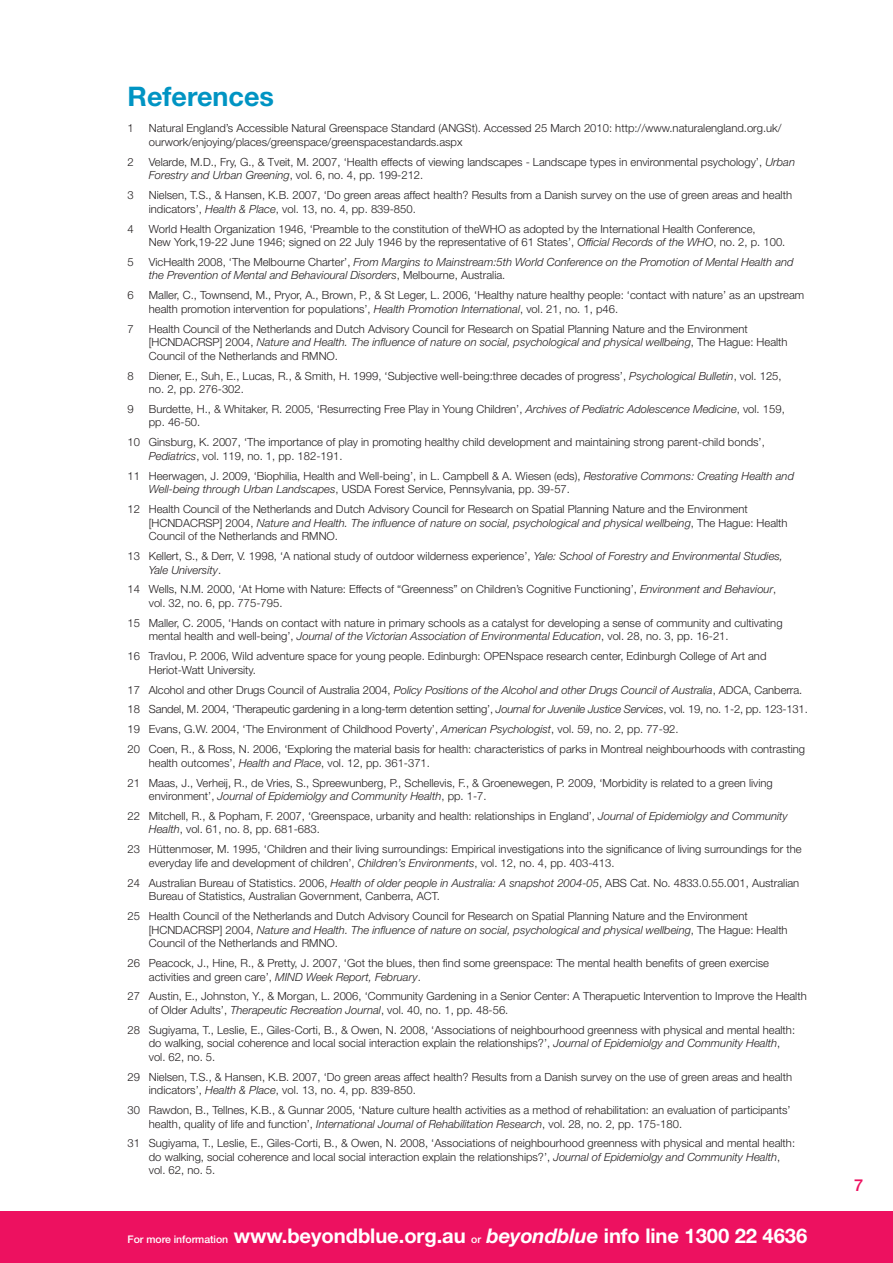
<style>
.page{position:relative;width:893px;height:1263px;background:#fff}
.page>*{position:absolute;margin:0;border:0;box-sizing:border-box;transform-origin:0 0}
.t1{font:700 27px "Helvetica Neue";color:#0094c3}
.t2{font:700 20.25px "Helvetica Neue";letter-spacing:-.005em;color:#fff}
.t3{font:500 16.5px "Helvetica Neue";color:#ed1160}
.t4{font:300 11.25px/13.5px "Helvetica Neue";color:#231f20}
.t5{font:italic 300 11.25px/13.5px "Helvetica Neue";color:#231f20}
.s1{font-style:italic}
.s2{font-style:normal}
.s3{font-weight:500;font-size:10.5px}
</style>
<div class="page">
<div style="left:0;top:1212px;width:893px;height:51px;background:#ed1160"></div>
<h1 class="t1" style="left:128px;top:80px;width:148px">References</h1>
<p class="t4" style="left:128px;top:121px;width:8px">1</p>
<p class="t4" style="left:149px;top:121px;width:634px">Natural England’s Accessible Natural Greenspace Standard (ANGSt). Accessed 25 March 2010: http://www.naturalengland.org.uk/ ourwork/enjoying/places/greenspace/greenspacestandards.aspx</p>
<p class="t4" style="left:128px;top:155px;width:8px">2</p>
<p class="t4" style="left:149px;top:155px;width:648px">Velarde, M.D., Fry, G., &amp; Tveit, M. 2007, ‘Health effects of viewing landscapes - Landscape types in environmental psychology’, <span class="s1">Urban<br>Forestry and Urban Greening</span>, vol. 6, no. 4, pp. 199-212.</p>
<p class="t4" style="left:128px;top:188px;width:8px">3</p>
<p class="t4" style="left:149px;top:188px;width:645px">Nielsen, T.S., &amp; Hansen, K.B. 2007, ‘Do green areas affect health? Results from a Danish survey on the use of green areas and health indicators’, <span class="s1">Health &amp; Place</span>, vol. 13, no. 4, pp. 839-850.</p>
<p class="t4" style="left:128px;top:222px;width:8px">4</p>
<p class="t4" style="left:149px;top:222px;width:638px">World Health Organization 1946, ‘Preamble to the constitution of theWHO as adopted by the International Health Conference,<br>New York,19-22 June 1946; signed on 22 July 1946 by the representative of 61 States’, <span class="s1">Official Records of the WHO</span>, no. 2, p. 100.</p>
<p class="t4" style="left:128px;top:255px;width:8px">5</p>
<p class="t5" style="left:149px;top:255px;width:646px"><span class="s2">VicHealth 2008, ‘The Melbourne Charter’,</span> From Margins to Mainstream:5th World Conference on the Promotion of Mental Health and the Prevention of Mental and Behavioural Disorders<span class="s2">, Melbourne, Australia.</span></p>
<p class="t4" style="left:128px;top:288px;width:8px">6</p>
<p class="t4" style="left:149px;top:288px;width:657px">Maller, C., Townsend, M., Pryor, A., Brown, P., &amp; St Leger, L. 2006, ‘Healthy nature healthy people: ‘contact with nature’ as an upstream health promotion intervention for populations’, <span class="s1">Health Promotion International</span>, vol. 21, no. 1, p46.</p>
<p class="t4" style="left:128px;top:322px;width:8px">7</p>
<p class="t4" style="left:149px;top:322px;width:640px">Health Council of the Netherlands and Dutch Advisory Council for Research on Spatial Planning Nature and the Environment [HCNDACRSP] 2004, <span class="s1">Nature and Health. The influence of nature on social, psychological and physical wellbeing</span>, The Hague: Health<br>Council of the Netherlands and RMNO.</p>
<p class="t4" style="left:128px;top:369px;width:8px">8</p>
<p class="t4" style="left:149px;top:369px;width:634px">Diener, E., Suh, E., Lucas, R., &amp; Smith, H. 1999, ‘Subjective well-being:three decades of progress’, <span class="s1">Psychological Bulletin</span>, vol. 125, no. 2, pp. 276-302.</p>
<p class="t4" style="left:128px;top:402px;width:8px">9</p>
<p class="t4" style="left:149px;top:402px;width:637px">Burdette, H., &amp; Whitaker, R. 2005, ‘Resurrecting Free Play in Young Children’, <span class="s1">Archives of Pediatric Adolescence Medicine</span>, vol. 159, pp. 46-50.</p>
<p class="t4" style="left:149px;top:435px;width:617px;text-indent:-21px">10 Ginsburg, K. 2007, ‘The importance of play in promoting healthy child development and maintaining strong parent-child bonds’,<br><span class="s1">Pediatrics</span>, vol. 119, no. 1, pp. 182-191.</p>
<p class="t4" style="left:149px;top:469px;width:647px;text-indent:-21px">11 Heerwagen, J. 2009, ‘Biophilia, Health and Well-being’, in L. Campbell &amp; A. Wiesen (eds), <span class="s1">Restorative Commons: Creating Health and<br>Well-being through Urban Landscapes</span>, USDA Forest Service, Pennsylvania, pp. 39-57.</p>
<p class="t4" style="left:149px;top:502px;width:640px;text-indent:-21px">12 Health Council of the Netherlands and Dutch Advisory Council for Research on Spatial Planning Nature and the Environment [HCNDACRSP] 2004, <span class="s1">Nature and Health. The influence of nature on social, psychological and physical wellbeing</span>, The Hague: Health<br>Council of the Netherlands and RMNO.</p>
<p class="t4" style="left:149px;top:549px;width:636px;text-indent:-21px">13 Kellert, S., &amp; Derr, V. 1998, ‘A national study of outdoor wilderness experience’, <span class="s1">Yale: School of Forestry and Environmental Studies,<br>Yale University</span>.</p>
<p class="t4" style="left:149px;top:582px;width:629px;text-indent:-21px">14 Wells, N.M. 2000, ‘At Home with Nature: Effects of “Greenness” on Children’s Cognitive Functioning’, <span class="s1">Environment and Behaviour</span>, vol. 32, no. 6, pp. 775-795.</p>
<p class="t4" style="left:149px;top:616px;width:635px;text-indent:-21px">15 Maller, C. 2005, ‘Hands on contact with nature in primary schools as a catalyst for developing a sense of community and cultivating mental health and well-being’, <span class="s1">Journal of the Victorian Association of Environmental Education</span>, vol. 28, no. 3, pp. 16-21.</p>
<p class="t4" style="left:149px;top:649px;width:619px;text-indent:-21px">16 Travlou, P. 2006, Wild adventure space for young people. Edinburgh: OPENspace research center, Edinburgh College of Art and<br>Heriot‑Watt University.</p>
<p class="t4" style="left:128px;top:679px;width:682px;line-height:20px">17 Alcohol and other Drugs Council of Australia 2004, <span class="s1">Policy Positions of the Alcohol and other Drugs Council of Australia</span>, ADCA, Canberra.<br>18 Sandel, M. 2004, ‘Therapeutic gardening in a long-term detention setting’, <span class="s1">Journal for Juvenile Justice Services</span>, vol. 19, no. 1-2, pp. 123-131.<br>19 Evans, G.W. 2004, ‘The Environment of Childhood Poverty’, <span class="s1">American Psychologist</span>, vol. 59, no. 2, pp. 77-92.<br>20 Coen, R., &amp; Ross, N. 2006, ‘Exploring the material basis for health: characteristics of parks in Montreal neighbourhoods with contrasting</p>
<p class="t4" style="left:128px;top:752px;width:647px;line-height:20px;text-indent:21px">health outcomes’, <span class="s1">Health and Place</span>, vol. 12, pp. 361-371.<br>21 Maas, J., Verheij, R., de Vries, S., Spreewunberg, P., Schellevis, F., &amp; Groenewegen, P. 2009, ‘Morbidity is related to a green living</p>
<p class="t4" style="left:128px;top:786px;width:662px;line-height:20px;text-indent:21px">environment’, <span class="s1">Journal of Epidemiolgy and Community Health</span>, pp. 1-7.<br>22 Mitchell, R., &amp; Popham, F. 2007, ‘Greenspace, urbanity and health: relationships in England’, <span class="s1">Journal of Epidemiolgy and Community</span></p>
<p class="t4" style="left:128px;top:819px;width:676px;line-height:20px;text-indent:21px"><span class="s1">Health</span>, vol. 61, no. 8, pp. 681-683.<br>23 Hüttenmoser, M. 1995, ‘Children and their living surroundings: Empirical investigations into the significance of living surroundings for the</p>
<p class="t4" style="left:128px;top:853px;width:673px;line-height:20px;text-indent:21px">everyday life and development of children’, <span class="s1">Children’s Environments</span>, vol. 12, no. 4, pp. 403-413.<br>24 Australian Bureau of Statistics. 2006, <span class="s1">Health of older people in Australia: A snapshot 2004-05</span>, ABS Cat. No. 4833.0.55.001, Australian</p>
<p class="t4" style="left:128px;top:886px;width:622px;line-height:20px;text-indent:21px">Bureau of Statistics, Australian Government, Canberra, ACT.<br>25 Health Council of the Netherlands and Dutch Advisory Council for Research on Spatial Planning Nature and the Environment</p>
<p class="t5" style="left:149px;top:923px;width:640px"><span class="s2">[HCNDACRSP] 2004,</span> Nature and Health. The influence of nature on social, psychological and physical wellbeing<span class="s2">, The Hague: Health<br>Council of the Netherlands and RMNO.</span></p>
<p class="t4" style="left:149px;top:956px;width:622px;text-indent:-21px">26 Peacock, J., Hine, R., &amp; Pretty, J. 2007, ‘Got the blues, then find some greenspace: The mental health benefits of green exercise activities and green care’, <span class="s1">MIND Week Report, February</span>.</p>
<p class="t4" style="left:149px;top:989px;width:659px;text-indent:-21px">27 Austin, E., Johnston, Y., &amp; Morgan, L. 2006, ‘Community Gardening in a Senior Center: A Therapuetic Intervention to Improve the Health of Older Adults’, <span class="s1">Therapeutic Recreation Journal</span>, vol. 40, no. 1, pp. 48-56.</p>
<p class="t4" style="left:149px;top:1023px;width:648px;text-indent:-21px">28 Sugiyama, T., Leslie, E., Giles-Corti, B., &amp; Owen, N. 2008, ‘Associations of neighbourhood greenness with physical and mental health: do walking, social coherence and local social interaction explain the relationships?’, <span class="s1">Journal of Epidemiolgy and Community Health</span>, vol. 62, no. 5.</p>
<p class="t4" style="left:149px;top:1070px;width:645px;text-indent:-21px">29 Nielsen, T.S., &amp; Hansen, K.B. 2007, ‘Do green areas affect health? Results from a Danish survey on the use of green areas and health indicators’, <span class="s1">Health &amp; Place</span>, vol. 13, no. 4, pp. 839-850.</p>
<p class="t4" style="left:149px;top:1103px;width:643px;text-indent:-21px">30 Rawdon, B., Tellnes, K.B., &amp; Gunnar 2005, ‘Nature culture health activities as a method of rehabilitation: an evaluation of participants’ health, quality of life and function’, <span class="s1">International Journal of Rehabilitation Research</span>, vol. 28, no. 2, pp. 175-180.</p>
<p class="t4" style="left:149px;top:1136px;width:648px;text-indent:-21px">31 Sugiyama, T., Leslie, E., Giles-Corti, B., &amp; Owen, N. 2008, ‘Associations of neighbourhood greenness with physical and mental health: do walking, social coherence and local social interaction explain the relationships?’, <span class="s1">Journal of Epidemiolgy and Community Health</span>, vol. 62, no. 5.</p>
<h2 class="t2" style="left:128px;top:1223px;width:681px"><span class="s3">For more information</span> www.beyondblue.org.au <span class="s3">or</span> <span class="s1">beyondblue</span> info line 1300 22 4636</h2>
<h3 class="t3" style="left:854px;top:1175px;width:11px">7</h3>
</div>
